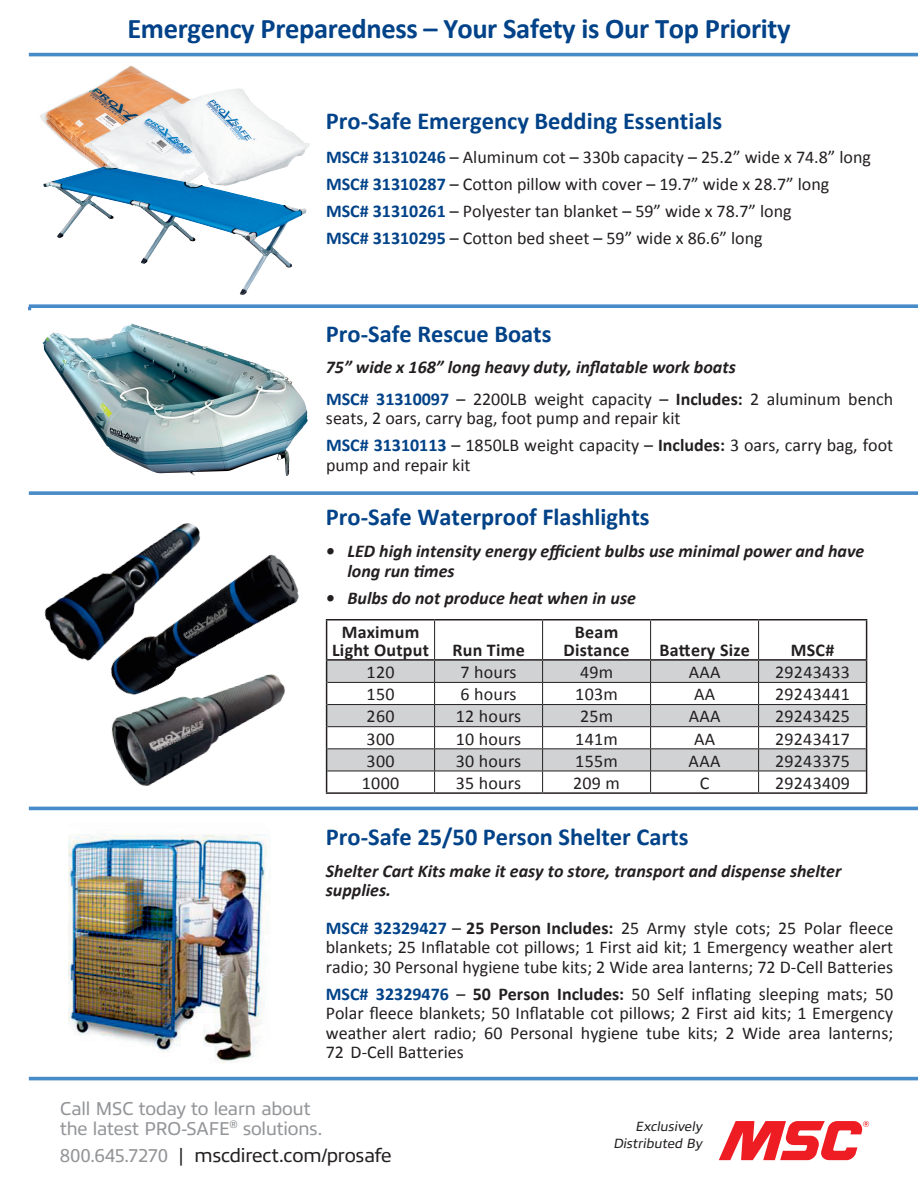
<style>
.page{position:relative;width:918px;height:1188px;background:#fff}
.page>*{position:absolute;margin:0;border:0;box-sizing:border-box;transform-origin:0 0}
.t1{font:700 28.5px "Calibri";letter-spacing:-.01em;color:#014288}
.t2{font:700 24.45px "Calibri";color:#014288}
.t3{font:19.5px "Allumi Std";letter-spacing:-.02em;color:#231f20}
.t4{font:18.75px/19.5px "Allumi Std";letter-spacing:-.025em;color:#939598}
.t5{font:18px/19.5px "Calibri";color:#231f20;text-align:justify}
.t6{font:italic 700 18px/19.5px "Calibri";color:#231f20}
.t7{font:700 18px/18px "Calibri";letter-spacing:.015em;color:#231f20;text-align:center}
.t8{font:italic 13.5px/16.2px "Allumi Std";color:#231f20;text-align:right}
.s1{font-weight:700;color:#014288}
.s2{font-style:normal;color:#014288}
.s3{font-weight:400;font-style:normal}
.s4{font-style:normal}
.s5{font-weight:700}
.s6{font-size:18.75px;color:#939598}
</style>
<div class="page">
<img style="left:69px;top:834px;width:200px;height:229px">
<hr style="left:29px;top:1077px;width:889px;height:3px;background:#488bc9">
<hr style="left:29px;top:53px;width:889px;height:3px;background:#488bc9">
<svg style="left:29px;top:304px;width:889px;height:4px;background:#5a96ce"></svg>
<svg style="left:29px;top:491px;width:889px;height:4px;background:#5996ce"></svg>
<hr style="left:29px;top:807px;width:889px;height:3px;background:#488bc9">
<img style="left:43px;top:323px;width:265px;height:153px">
<img style="left:40px;top:66px;width:126px;height:90px">
<img style="left:83px;top:97px;width:162px;height:109px">
<img style="left:159px;top:86px;width:151px;height:101px">
<img style="left:43px;top:166px;width:189px;height:98px">
<img style="left:240px;top:554px;width:59px;height:62px">
<img style="left:44px;top:523px;width:196px;height:138px">
<img style="left:88px;top:616px;width:197px;height:170px">
<div style="left:327px;top:661px;width:539px;height:21px;background:#d1d2d4"></div>
<svg style="left:327px;top:683px;width:539px;height:109px"></svg>
<hr style="left:434px;top:621px;width:1px;height:38px;background:#231f20">
<hr style="left:542px;top:621px;width:1px;height:38px;background:#231f20">
<hr style="left:650px;top:621px;width:1px;height:38px;background:#231f20">
<hr style="left:758px;top:621px;width:1px;height:38px;background:#231f20">
<hr style="left:327px;top:682px;width:108px;height:1px;background:#231f20">
<hr style="left:435px;top:682px;width:108px;height:1px;background:#231f20">
<hr style="left:543px;top:682px;width:108px;height:1px;background:#231f20">
<hr style="left:651px;top:682px;width:108px;height:1px;background:#231f20">
<hr style="left:759px;top:682px;width:107px;height:1px;background:#231f20">
<hr style="left:327px;top:704px;width:108px;height:1px;background:#231f20">
<hr style="left:435px;top:704px;width:108px;height:1px;background:#231f20">
<hr style="left:543px;top:704px;width:108px;height:1px;background:#231f20">
<hr style="left:651px;top:704px;width:108px;height:1px;background:#231f20">
<hr style="left:759px;top:704px;width:107px;height:1px;background:#231f20">
<hr style="left:327px;top:726px;width:108px;height:1px;background:#231f20">
<hr style="left:435px;top:726px;width:108px;height:1px;background:#231f20">
<hr style="left:543px;top:726px;width:108px;height:1px;background:#231f20">
<hr style="left:651px;top:726px;width:108px;height:1px;background:#231f20">
<hr style="left:759px;top:726px;width:107px;height:1px;background:#231f20">
<hr style="left:327px;top:748px;width:108px;height:1px;background:#231f20">
<hr style="left:435px;top:748px;width:108px;height:1px;background:#231f20">
<hr style="left:543px;top:748px;width:108px;height:1px;background:#231f20">
<hr style="left:651px;top:748px;width:108px;height:1px;background:#231f20">
<hr style="left:759px;top:748px;width:107px;height:1px;background:#231f20">
<hr style="left:327px;top:771px;width:108px;height:1px;background:#231f20">
<hr style="left:435px;top:771px;width:108px;height:1px;background:#231f20">
<svg style="left:434px;top:661px;width:1px;height:131px"></svg>
<hr style="left:543px;top:771px;width:108px;height:1px;background:#231f20">
<svg style="left:542px;top:661px;width:1px;height:131px"></svg>
<hr style="left:651px;top:771px;width:108px;height:1px;background:#231f20">
<svg style="left:650px;top:661px;width:1px;height:131px"></svg>
<hr style="left:759px;top:771px;width:107px;height:1px;background:#231f20">
<svg style="left:758px;top:661px;width:1px;height:131px"></svg>
<hr style="left:326px;top:659px;width:109px;height:2px;background:#231f20">
<hr style="left:435px;top:659px;width:108px;height:2px;background:#231f20">
<hr style="left:543px;top:659px;width:108px;height:2px;background:#231f20">
<hr style="left:651px;top:659px;width:108px;height:2px;background:#231f20">
<hr style="left:759px;top:659px;width:108px;height:2px;background:#231f20">
<hr style="left:326px;top:619px;width:109px;height:2px;background:#231f20">
<hr style="left:326px;top:621px;width:1px;height:38px;background:#231f20">
<hr style="left:435px;top:619px;width:108px;height:2px;background:#231f20">
<hr style="left:543px;top:619px;width:108px;height:2px;background:#231f20">
<hr style="left:651px;top:619px;width:108px;height:2px;background:#231f20">
<hr style="left:759px;top:619px;width:108px;height:2px;background:#231f20">
<hr style="left:866px;top:621px;width:1px;height:38px;background:#231f20">
<svg style="left:326px;top:661px;width:1px;height:131px"></svg>
<svg style="left:866px;top:661px;width:1px;height:131px"></svg>
<hr style="left:326px;top:792px;width:109px;height:2px;background:#231f20">
<hr style="left:435px;top:792px;width:108px;height:2px;background:#231f20">
<hr style="left:543px;top:792px;width:108px;height:2px;background:#231f20">
<hr style="left:651px;top:792px;width:108px;height:2px;background:#231f20">
<hr style="left:759px;top:792px;width:108px;height:2px;background:#231f20">
<svg style="left:719px;top:1121px;width:150px;height:39px"></svg>
<h1 class="t1" style="left:127px;top:8px;width:665px">Emergency Preparedness – Your Safety is Our Top Priority</h1>
<h2 class="t2" style="left:326px;top:103px;width:398px">Pro-Safe Emergency Bedding Essentials</h2>
<p class="t5" style="left:326px;top:143px;width:547px;line-height:27px;text-align:left"><span class="s1">MSC# 31310246</span> – Aluminum cot – 330b capacity – 25.2” wide x 74.8” long <span class="s1">MSC# 31310287</span> – Cotton pillow with cover – 19.7” wide x 28.7” long <span class="s1">MSC# 31310261</span> – Polyester tan blanket – 59” wide x 78.7” long<br><span class="s1">MSC# 31310295</span> – Cotton bed sheet – 59” wide x 86.6” long</p>
<h2 class="t2" style="left:326px;top:316px;width:227px">Pro-Safe Rescue Boats</h2>
<p class="t6" style="left:326px;top:351px;width:569px;line-height:31.3px">75” wide x 168” long heavy duty, inflatable work boats<br><span class="s2">MSC# 31310097</span> <span class="s3">– 2200LB weight capacity –</span> <span class="s4">Includes:</span> <span class="s3">2 aluminum bench</span></p>
<p class="t5" style="left:326px;top:404px;width:569px;line-height:27px">seats, 2 oars, carry bag, foot pump and repair kit<br><span class="s1">MSC# 31310113</span> – 1850LB weight capacity – <span class="s5">Includes:</span> 3 oars, carry bag, foot</p>
<p class="t5" style="left:326px;top:455px;width:146px">pump and repair kit</p>
<h2 class="t2" style="left:326px;top:500px;width:325px">Pro-Safe Waterproof Flashlights</h2>
<p class="t6" style="left:347px;top:541px;width:518px;text-indent:-22px">• LED high intensity energy efficient bulbs use minimal power and have long run times</p>
<p class="t6" style="left:326px;top:587px;width:312px">• Bulbs do not produce heat when in use</p>
<p class="t7" style="left:332px;top:622px;width:98px">Maximum<br>Light Output</p>
<p class="t7" style="left:452px;top:640px;width:74px">Run Time</p>
<p class="t7" style="left:564px;top:622px;width:67px">Beam<br>Distance</p>
<p class="t7" style="left:659px;top:640px;width:92px">Battery Size</p>
<p class="t7" style="left:791px;top:640px;width:45px">MSC#</p>
<p class="t5" style="left:367px;top:662px;width:29px">120</p>
<p class="t5" style="left:460px;top:662px;width:58px">7 hours</p>
<p class="t5" style="left:580px;top:662px;width:35px">49m</p>
<p class="t5" style="left:689px;top:662px;width:33px">AAA</p>
<p class="t5" style="left:775px;top:662px;width:76px">29243433</p>
<p class="t5" style="left:367px;top:684px;width:29px">150</p>
<p class="t5" style="left:460px;top:684px;width:58px">6 hours</p>
<p class="t5" style="left:575px;top:684px;width:44px">103m</p>
<p class="t5" style="left:694px;top:684px;width:23px">AA</p>
<p class="t5" style="left:775px;top:684px;width:76px">29243441</p>
<p class="t5" style="left:367px;top:706px;width:29px">260</p>
<p class="t5" style="left:456px;top:706px;width:67px">12 hours</p>
<p class="t5" style="left:580px;top:706px;width:35px">25m</p>
<p class="t5" style="left:689px;top:706px;width:33px">AAA</p>
<p class="t5" style="left:775px;top:706px;width:76px">29243425</p>
<p class="t5" style="left:367px;top:728px;width:29px">300</p>
<p class="t5" style="left:456px;top:728px;width:67px">10 hours</p>
<p class="t5" style="left:575px;top:728px;width:44px">141m</p>
<p class="t5" style="left:694px;top:728px;width:23px">AA</p>
<p class="t5" style="left:775px;top:728px;width:76px">29243417</p>
<p class="t5" style="left:367px;top:750px;width:29px">300</p>
<p class="t5" style="left:456px;top:750px;width:67px">30 hours</p>
<p class="t5" style="left:575px;top:750px;width:44px">155m</p>
<p class="t5" style="left:689px;top:750px;width:33px">AAA</p>
<p class="t5" style="left:775px;top:750px;width:76px">29243375</p>
<p class="t5" style="left:362px;top:773px;width:39px">1000</p>
<p class="t5" style="left:456px;top:773px;width:67px">35 hours</p>
<p class="t5" style="left:573px;top:773px;width:48px">209 m</p>
<p class="t5" style="left:700px;top:773px;width:11px">C</p>
<p class="t5" style="left:775px;top:773px;width:76px">29243409</p>
<h2 class="t2" style="left:326px;top:820px;width:364px">Pro-Safe 25/50 Person Shelter Carts</h2>
<p class="t6" style="left:326px;top:860px;width:517px">Shelter Cart Kits make it easy to store, transport and dispense shelter supplies.</p>
<p class="t5" style="left:326px;top:918px;width:569px"><span class="s1">MSC# 32329427</span> – <span class="s5">25 Person Includes:</span> 25 Army style cots; 25 Polar fleece blankets; 25 Inflatable cot pillows; 1 First aid kit; 1 Emergency weather alert radio; 30 Personal hygiene tube kits; 2 Wide area lanterns; 72 D-Cell Batteries</p>
<p class="t5" style="left:326px;top:984px;width:569px"><span class="s1">MSC# 32329476</span> – <span class="s5">50 Person Includes:</span> 50 Self inflating sleeping mats; 50<br>Polar fleece blankets; 50 Inflatable cot pillows; 2 First aid kits; 1 Emergency weather alert radio; 60 Personal hygiene tube kits; 2 Wide area lanterns; 72 D-Cell Batteries</p>
<p class="t4" style="left:60px;top:1099px;width:264px">Call MSC today to learn about the latest PRO-SAFE<sup>®</sup> solutions.</p>
<p class="t3" style="left:60px;top:1144px;width:333px"><span class="s6">800.645.7270</span> | mscdirect.com/prosafe</p>
<p class="t8" style="left:613px;top:1119px;width:93px">Exclusively<br>Distributed By</p>
</div>
